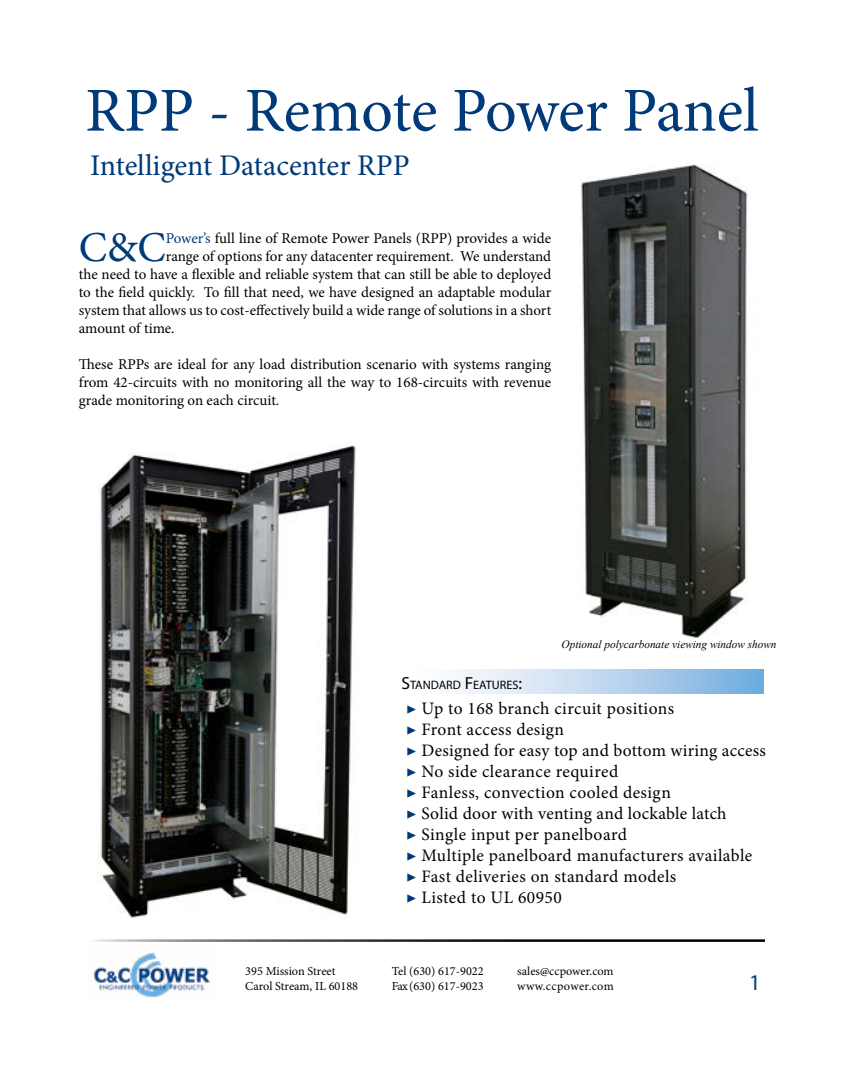
<style>
.page{position:relative;width:855px;height:1080px;background:#fff}
.page>*{position:absolute;margin:0;border:0;box-sizing:border-box;transform-origin:0 0}
.t1{font:62.5px "Minion Pro";letter-spacing:-.005em;color:#003a78}
.t2{font:42.75px "Minion Pro";color:#003a78}
.t3{font:30px "Minion Pro";color:#003a78}
.t4{font:22.5px "Myriad Pro";color:#003a78}
.t5{font:17.5px/21px "Minion Pro";letter-spacing:.02em;color:#000}
.t6{font:15px/18px "Minion Pro";letter-spacing:-.005em;color:#000;text-align:justify}
.t7{font:12.25px/14.8px "Minion Pro";color:#000}
.t8{font:12.25px "Myriad Pro";color:#000}
.t9{font:italic 11.25px "Times New Roman";color:#000}
.s1{color:#003a78}
.s2{font-size:17.5px}
</style>
<div class="page">
<img style="left:94px;top:952px;width:117px;height:46px">
<div style="left:401px;top:670px;width:363px;height:23px;background:linear-gradient(to right,#fff,#77afe0)"></div>
<img style="left:581px;top:164px;width:168px;height:474px">
<img style="left:98px;top:445px;width:258px;height:473px">
<h1 class="t1" style="left:85px;top:69px;width:675px">RPP - Remote Power Panel</h1>
<h3 class="t3" style="left:90px;top:145px;width:321px">Intelligent Datacenter RPP</h3>
<h2 class="t2" style="left:79px;top:219px;width:89px">C&amp;C</h2>
<p class="t6" style="left:166px;top:229px;width:387px"><span class="s1">Power’s</span> full line of Remote Power Panels (RPP) provides a wide</p>
<p class="t6" style="left:166px;top:247px;width:387px">range of options for any datacenter requirement. We understand</p>
<p class="t6" style="left:79px;top:265px;width:474px">the need to have a flexible and reliable system that can still be able to deployed</p>
<p class="t6" style="left:79px;top:283px;width:474px">to the field quickly. To fill that need, we have designed an adaptable modular</p>
<p class="t6" style="left:79px;top:301px;width:474px">system that allows us to cost-effectively build a wide range of solutions in a short</p>
<p class="t6" style="left:79px;top:319px;width:97px">amount of time.</p>
<p class="t6" style="left:79px;top:355px;width:474px">These RPPs are ideal for any load distribution scenario with systems ranging from 42-circuits with no monitoring all the way to 168-circuits with revenue grade monitoring on each circuit.</p>
<p class="t8" style="left:401px;top:677px;width:122px"><span class="s2">S</span>TANDARD <span class="s2">F</span>EATURES<span class="s2">:</span></p>
<p class="t9" style="left:562px;top:637px;width:217px">Optional polycarbonate viewing window shown</p>
<p class="t5" style="left:406px;top:698px;width:361px"><span class="s1">▶</span> Up to 168 branch circuit positions<br><span class="s1">▶</span> Front access design<br><span class="s1">▶</span> Designed for easy top and bottom wiring access <span class="s1">▶</span> No side clearance required<br><span class="s1">▶</span> Fanless, convection cooled design<br><span class="s1">▶</span> Solid door with venting and lockable latch<br><span class="s1">▶</span> Single input per panelboard<br><span class="s1">▶</span> Multiple panelboard manufacturers available <span class="s1">▶</span> Fast deliveries on standard models<br><span class="s1">▶</span> Listed to UL 60950</p>
<p class="t7" style="left:245px;top:964px;width:114px">395 Mission Street<br>Carol Stream, IL 60188</p>
<p class="t7" style="left:392px;top:964px;width:93px">Tel (630) 617-9022<br>Fax (630) 617-9023</p>
<p class="t7" style="left:517px;top:964px;width:98px">sales@ccpower.com www.ccpower.com</p>
<h3 class="t4" style="left:749px;top:969px;width:13px">1</h3>
</div>
